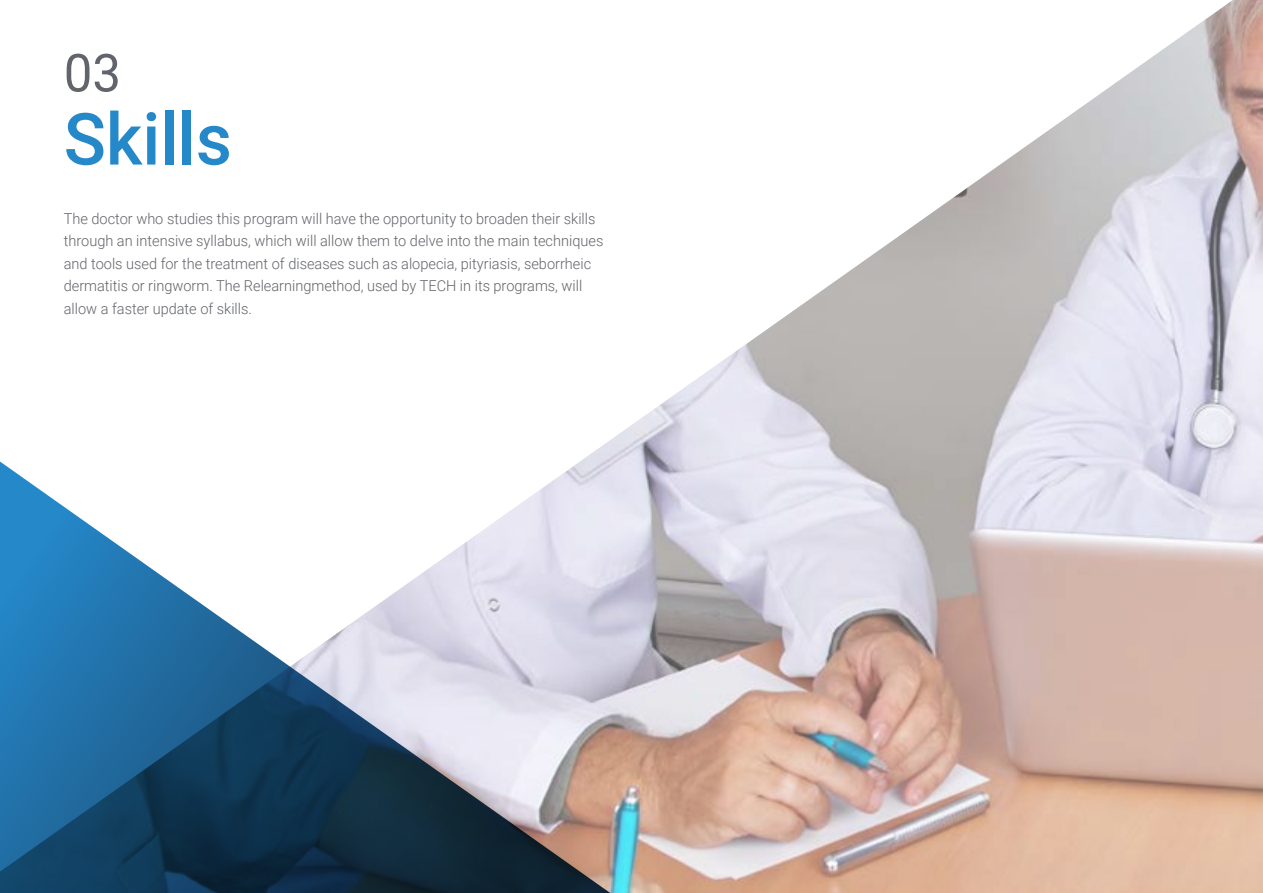
<style>
.page{position:relative;width:1263px;height:893px;background:#fff}
.page>*{position:absolute;margin:0;border:0;box-sizing:border-box;transform-origin:0 0}
.t1{font:500 72px "Roboto";color:#2488c9}
.t2{font:52.5px "Roboto";color:#61646a}
.t3{font:300 15px/22.5px "Roboto";color:#61646a}
</style>
<div class="page">
<img style="left:602px;top:0;width:661px;height:893px">
<svg style="left:0;top:446px;width:640px;height:447px"></svg>
<h2 class="t2" style="left:64px;top:36px;width:59px">03</h2>
<h1 class="t1" style="left:64px;top:89px;width:170px">Skills</h1>
<p class="t3" style="left:64px;top:207px;width:541px">The doctor who studies this program will have the opportunity to broaden their skills through an intensive syllabus, which will allow them to delve into the main techniques and tools used for the treatment of diseases such as alopecia, pityriasis, seborrheic dermatitis or ringworm. The Relearningmethod, used by TECH in its programs, will allow a faster update of skills.</p>
</div>
